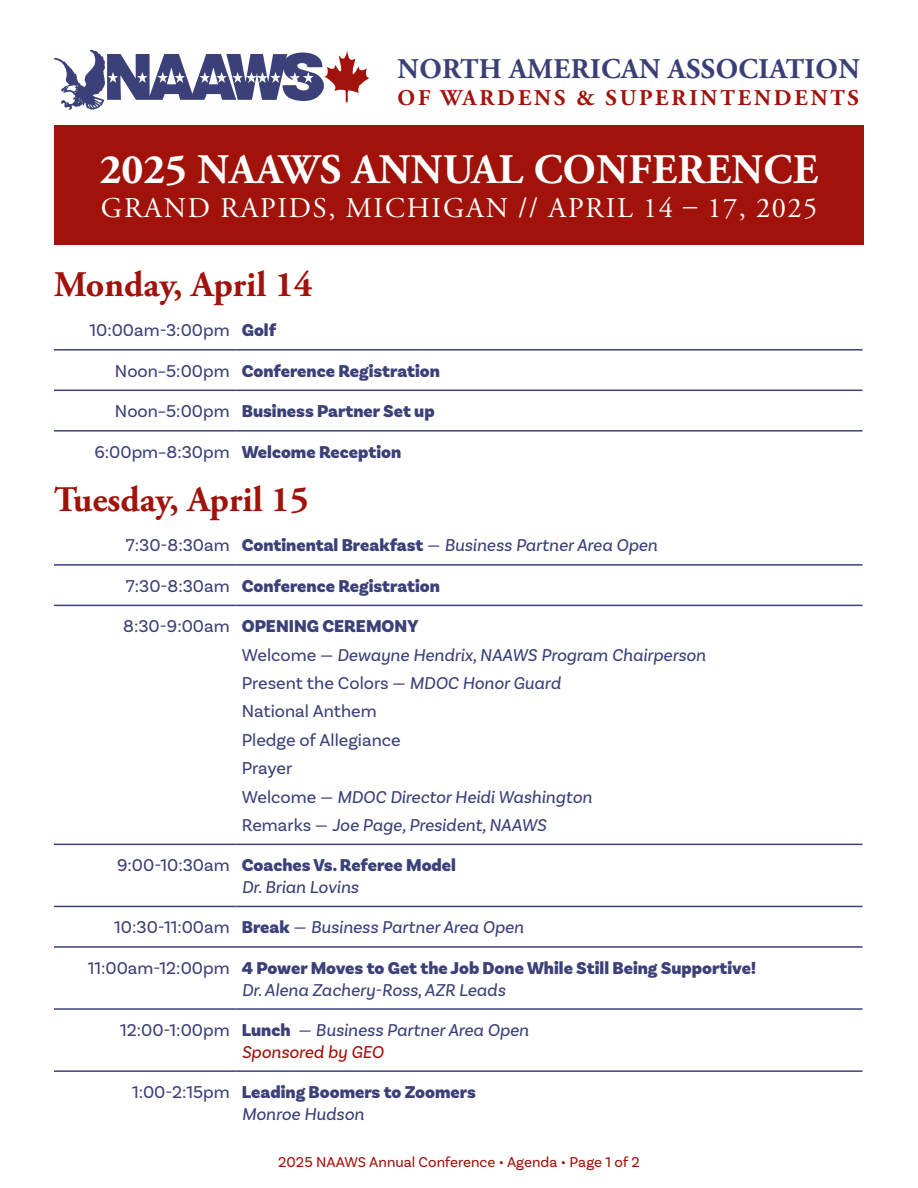
<style>
.page{position:relative;width:918px;height:1188px;background:#fff}
.page>*{position:absolute;margin:0;border:0;box-sizing:border-box;transform-origin:0 0}
.t1{font:700 42px "Adobe Garamond Pro";letter-spacing:.015em;color:#fff}
.t2{font:700 36px "Adobe Garamond Pro";color:#a1120a}
.t3{font:28.5px "Adobe Garamond Pro";letter-spacing:.065em;color:#fff}
.t4{font:700 28.5px "Adobe Garamond Pro";letter-spacing:.015em;color:#3a4077}
.t5{font:700 22.5px "Adobe Garamond Pro";letter-spacing:.13em;color:#a1120a}
.t6{font:italic 18px "Basic Sans";color:#3b4078}
.t7{font:18px "Basic Sans";color:#3b4078}
.t8{font:900 18px "Basic Sans";color:#3b4078}
.t9{font:italic 18px "Basic Sans";color:#a1120a}
.t10{font:15px "Basic Sans";color:#a1120a}
.s1{font-weight:900;font-style:normal}
.s2{font-style:normal}
.s3{font-style:italic}
</style>
<div class="page">
<hr style="left:54px;top:349px;width:182px;height:2px;background:#3b4078">
<hr style="left:236px;top:349px;width:626px;height:2px;background:#3b4078">
<hr style="left:54px;top:390px;width:182px;height:1px;background:#3b4078">
<hr style="left:236px;top:390px;width:626px;height:1px;background:#3b4078">
<hr style="left:54px;top:430px;width:182px;height:2px;background:#3b4078">
<hr style="left:236px;top:430px;width:626px;height:2px;background:#3b4078">
<hr style="left:54px;top:564px;width:182px;height:2px;background:#3b4078">
<hr style="left:236px;top:564px;width:626px;height:2px;background:#3b4078">
<hr style="left:54px;top:605px;width:182px;height:1px;background:#3b4078">
<hr style="left:236px;top:605px;width:626px;height:1px;background:#3b4078">
<hr style="left:54px;top:844px;width:182px;height:1px;background:#3b4078">
<hr style="left:236px;top:844px;width:626px;height:1px;background:#3b4078">
<hr style="left:54px;top:906px;width:182px;height:1px;background:#3b4078">
<hr style="left:236px;top:906px;width:626px;height:1px;background:#3b4078">
<hr style="left:54px;top:946px;width:182px;height:2px;background:#3b4078">
<hr style="left:236px;top:946px;width:626px;height:2px;background:#3b4078">
<hr style="left:54px;top:1008px;width:182px;height:2px;background:#3b4078">
<hr style="left:236px;top:1008px;width:626px;height:2px;background:#3b4078">
<hr style="left:54px;top:1070px;width:182px;height:2px;background:#3b4078">
<hr style="left:236px;top:1070px;width:626px;height:2px;background:#3b4078">
<svg style="left:54px;top:50px;width:315px;height:60px"></svg>
<div style="left:54px;top:125px;width:810px;height:120px;background:#a1120a"></div>
<p class="t4" style="left:398px;top:52px;width:464px">NORTH AMERICAN ASSOCIATION</p>
<p class="t5" style="left:398px;top:84px;width:463px">OF WARDENS &amp; SUPERINTENDENTS</p>
<p class="t1" style="left:100px;top:146px;width:720px">2025 NAAWS ANNUAL CONFERENCE</p>
<p class="t3" style="left:101px;top:191px;width:718px">GRAND RAPIDS, MICHIGAN // APRIL 14 – 17, 2025</p>
<p class="t2" style="left:54px;top:263px;width:260px">Monday, April 14</p>
<p class="t7" style="left:89px;top:320px;width:142px">10:00am-3:00pm</p>
<p class="t8" style="left:242px;top:319px;width:36px">Golf</p>
<p class="t7" style="left:115px;top:360px;width:116px">Noon–5:00pm</p>
<p class="t8" style="left:242px;top:360px;width:200px">Conference Registration</p>
<p class="t7" style="left:115px;top:401px;width:116px">Noon–5:00pm</p>
<p class="t8" style="left:242px;top:400px;width:194px">Business Partner Set up</p>
<p class="t7" style="left:94px;top:441px;width:137px">6:00pm–8:30pm</p>
<p class="t8" style="left:242px;top:441px;width:161px">Welcome Reception</p>
<p class="t2" style="left:54px;top:479px;width:256px">Tuesday, April 15</p>
<p class="t7" style="left:126px;top:535px;width:105px">7:30-8:30am</p>
<p class="t6" style="left:242px;top:535px;width:417px"><span class="s1">Continental Breakfast</span> <span class="s2">—</span> Business Partner Area Open</p>
<p class="t7" style="left:126px;top:575px;width:105px">7:30-8:30am</p>
<p class="t8" style="left:242px;top:575px;width:200px">Conference Registration</p>
<p class="t7" style="left:123px;top:616px;width:108px">8:30-9:00am</p>
<p class="t8" style="left:242px;top:615px;width:178px">OPENING CEREMONY</p>
<p class="t6" style="left:242px;top:644px;width:466px"><span class="s2">Welcome —</span> Dewayne Hendrix, NAAWS Program Chairperson</p>
<p class="t7" style="left:242px;top:672px;width:320px">Present the Colors — <span class="s3">MDOC Honor Guard</span></p>
<p class="t7" style="left:242px;top:701px;width:136px">National Anthem</p>
<p class="t7" style="left:242px;top:729px;width:160px">Pledge of Allegiance</p>
<p class="t7" style="left:242px;top:757px;width:52px">Prayer</p>
<p class="t6" style="left:242px;top:786px;width:352px"><span class="s2">Welcome —</span> MDOC Director Heidi Washington</p>
<p class="t6" style="left:242px;top:814px;width:306px"><span class="s2">Remarks —</span> Joe Page, President, NAAWS</p>
<p class="t7" style="left:117px;top:855px;width:114px">9:00-10:30am</p>
<p class="t8" style="left:242px;top:854px;width:216px">Coaches Vs. Referee Model</p>
<p class="t6" style="left:242px;top:876px;width:118px">Dr. Brian Lovins</p>
<p class="t7" style="left:114px;top:917px;width:117px">10:30-11:00am</p>
<p class="t6" style="left:242px;top:917px;width:284px"><span class="s1">Break</span> <span class="s2">—</span> Business Partner Area Open</p>
<p class="t7" style="left:88px;top:957px;width:143px">11:00am-12:00pm</p>
<p class="t8" style="left:242px;top:957px;width:516px">4 Power Moves to Get the Job Done While Still Being Supportive!</p>
<p class="t6" style="left:242px;top:979px;width:265px">Dr. Alena Zachery-Ross, AZR Leads</p>
<p class="t7" style="left:120px;top:1019px;width:111px">12:00-1:00pm</p>
<p class="t6" style="left:242px;top:1019px;width:289px"><span class="s1">Lunch</span> <span class="s2">—</span> Business Partner Area Open</p>
<p class="t9" style="left:242px;top:1041px;width:144px">Sponsored by GEO</p>
<p class="t7" style="left:132px;top:1081px;width:99px">1:00-2:15pm</p>
<p class="t8" style="left:242px;top:1081px;width:236px">Leading Boomers to Zoomers</p>
<p class="t6" style="left:242px;top:1103px;width:124px">Monroe Hudson</p>
<p class="t10" style="left:278px;top:1153px;width:363px">2025 NAAWS Annual Conference • Agenda • Page 1 of 2</p>
</div>
